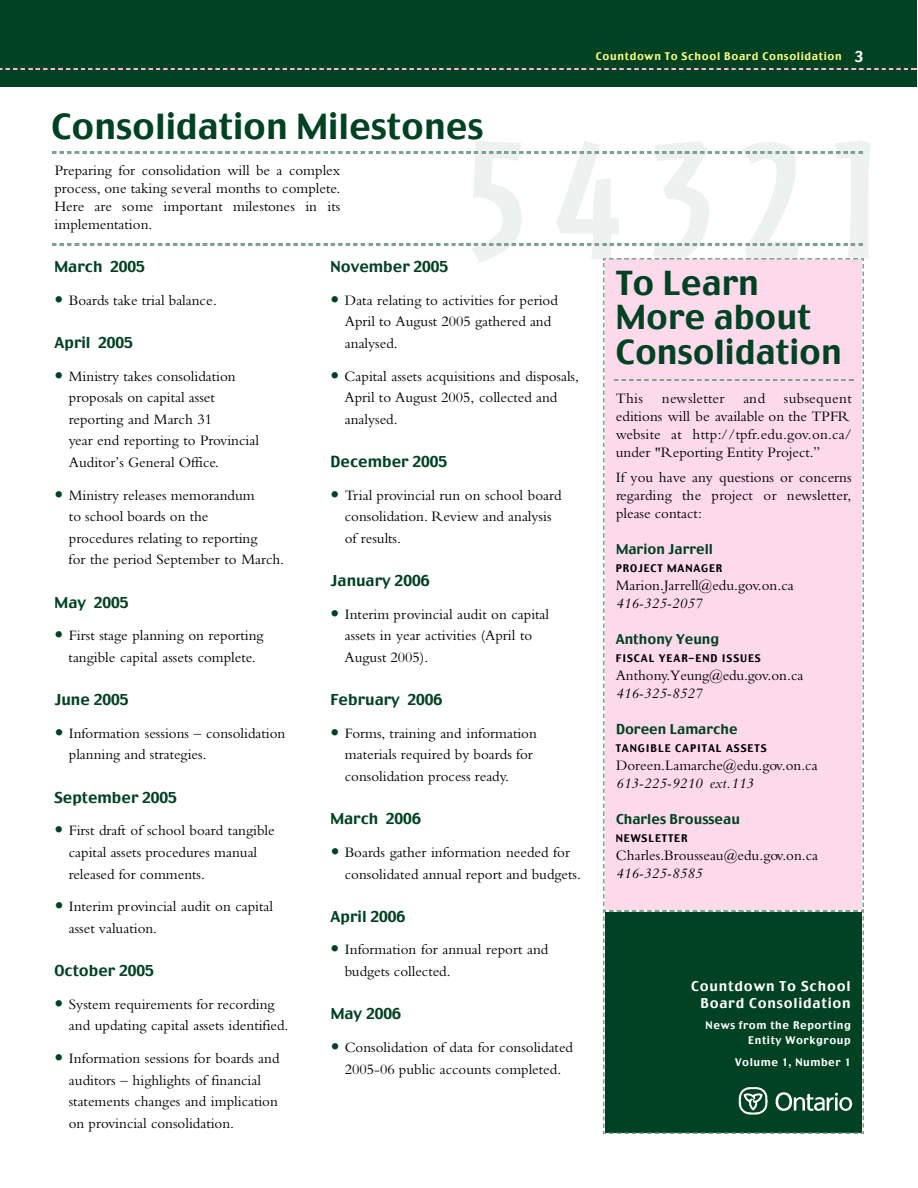
<style>
.page{position:relative;width:918px;height:1188px;background:#fff}
.page>*{position:absolute;margin:0;border:0;box-sizing:border-box;transform-origin:0 0}
.t1{font:34.5px "Charcoal";color:#014223}
.t2{font:33px/34.5px "Charcoal";color:#014223}
.t3{font:15px/21.6px "Bembo";color:#000}
.t4{font:15px "Charcoal";color:#014223}
.t5{font:italic 15px "Bembo";color:#000}
.t6{font:15px "Bembo";letter-spacing:.025em;color:#000}
.t7{font:13.5px "Charcoal";color:#014223}
.t8{font:13.5px/16.5px "Charcoal";letter-spacing:.055em;color:#fff;text-align:right}
.t9{font:10.5px "Charcoal";letter-spacing:.085em;color:#000}
.t10{font:10.5px/15px "Charcoal";letter-spacing:.06em;color:#fff;text-align:right}
.t11{font:10.5px "Charcoal";letter-spacing:.06em;color:#ffff80}
.s1{font-size:15px;color:#fff}
.s2{font-family:"Charcoal";color:#014223}
</style>
<div class="page">
<div style="left:604px;top:912px;width:259px;height:222px;background:#014223"></div>
<div style="left:0;top:0;width:917px;height:87px;background:#014223"></div>
<img style="left:53px;top:152px;width:810px;height:1px">
<img style="left:53px;top:244px;width:810px;height:1px">
<div style="left:604px;top:258px;width:259px;height:654px;background:#fdd9ec"></div>
<img style="left:615px;top:380px;width:238px;height:1px">
<img style="left:0;top:68px;width:917px;height:2px">
<img style="left:737px;top:1078px;width:127px;height:49px">
<p class="t11" style="left:596px;top:50px;width:269px">Countdown To School Board Consolidation <span class="s1">3</span></p>
<h1 class="t1" style="left:52px;top:105px;width:434px">Consolidation Milestones</h1>
<p class="t3" style="left:54px;top:163px;width:288px;line-height:18px;text-align:justify">Preparing for consolidation will be a complex process, one taking several months to complete.<br>H e re are some important milestones in its implementation.</p>
<p class="t4" style="left:55px;top:257px;width:92px">March 2005</p>
<p class="t3" style="left:54px;top:290px;width:164px"><span class="s2">•</span> Boards take trial balance.</p>
<p class="t4" style="left:55px;top:333px;width:80px">April 2005</p>
<p class="t3" style="left:69px;top:367px;width:192px;text-indent:-14px"><span class="s2">•</span> Ministry takes consolidation proposals on capital asset reporting and March 31<br>year end reporting to Provincial<br>Auditor’s General Office.</p>
<p class="t3" style="left:69px;top:485px;width:217px;text-indent:-14px"><span class="s2">•</span> Ministry releases memorandum<br>to school boards on the<br>procedures relating to reporting<br>for the period September to March.</p>
<p class="t4" style="left:55px;top:592px;width:75px">May 2005</p>
<p class="t3" style="left:55px;top:626px;width:211px;text-align:center"><span class="s2">•</span> First stage planning on reporting tangible capital assets complete.</p>
<p class="t4" style="left:55px;top:690px;width:76px">June 2005</p>
<p class="t3" style="left:69px;top:723px;width:218px;text-indent:-14px"><span class="s2">•</span> Information sessions – consolidation planning and strategies.</p>
<p class="t4" style="left:54px;top:788px;width:124px">September 2005</p>
<p class="t3" style="left:69px;top:821px;width:207px;text-indent:-14px"><span class="s2">•</span> First draft of school board tangible capital assets procedures manual released for comments.</p>
<p class="t3" style="left:69px;top:897px;width:206px;text-indent:-14px"><span class="s2">•</span> Interim provincial audit on capital asset valuation.</p>
<p class="t4" style="left:54px;top:961px;width:101px">October 2005</p>
<p class="t3" style="left:69px;top:995px;width:221px;text-indent:-14px"><span class="s2">•</span> System requirements for recording and updating capital assets identified.</p>
<p class="t3" style="left:69px;top:1049px;width:212px;text-indent:-14px"><span class="s2">•</span> Information sessions for boards and auditors – highlights of financial statements changes and implication on provincial consolidation.</p>
<p class="t4" style="left:331px;top:257px;width:119px">November 2005</p>
<p class="t3" style="left:345px;top:290px;width:215px;text-indent:-14px"><span class="s2">•</span> Data relating to activities for period<br>April to August 2005 gathered and analysed.</p>
<p class="t3" style="left:345px;top:367px;width:236px;text-indent:-14px"><span class="s2">•</span> Capital assets acquisitions and disposals,<br>April to August 2005, collected and analysed.</p>
<p class="t4" style="left:331px;top:452px;width:118px">December 2005</p>
<p class="t3" style="left:345px;top:485px;width:218px;text-indent:-14px"><span class="s2">•</span> Trial provincial run on school board consolidation. Review and analysis of results.</p>
<p class="t4" style="left:331px;top:571px;width:100px">January 2006</p>
<p class="t3" style="left:345px;top:605px;width:206px;text-indent:-14px"><span class="s2">•</span> Interim provincial audit on capital assets in year activities (April to<br>August 2005).</p>
<p class="t4" style="left:331px;top:690px;width:113px">February 2006</p>
<p class="t3" style="left:345px;top:723px;width:194px;text-indent:-14px"><span class="s2">•</span> Forms, training and information materials required by boards for consolidation process ready.</p>
<p class="t4" style="left:330px;top:809px;width:92px">March 2006</p>
<p class="t3" style="left:345px;top:843px;width:238px;text-indent:-14px"><span class="s2">•</span> Boards gather information needed for consolidated annual report and budgets.</p>
<p class="t4" style="left:331px;top:907px;width:76px">April 2006</p>
<p class="t3" style="left:345px;top:940px;width:205px;text-indent:-14px"><span class="s2">•</span> Information for annual report and budgets collected.</p>
<p class="t4" style="left:331px;top:1004px;width:72px">May 2006</p>
<p class="t3" style="left:331px;top:1038px;width:244px;text-align:center"><span class="s2">•</span> Consolidation of data for consolidated<br>2005-06 public accounts completed.</p>
<h2 class="t2" style="left:616px;top:265px;width:228px">To Learn<br>More about<br>Consolidation</h2>
<p class="t3" style="left:616px;top:389px;width:29px">This</p>
<p class="t6" style="left:662px;top:393px;width:64px">newsletter</p>
<p class="t3" style="left:616px;top:390px;width:238px;line-height:18px;text-indent:128px">and subsequent editions will be available on the TPFR website at http://tpfr. e d u . g ov. o n . c a / under "Reporting Entity Project.”</p>
<p class="t3" style="left:616px;top:470px;width:237px;line-height:18px;text-align:justify">If you have any questions or concerns re g a rding the project or new s l e t t e r, please contact:</p>
<p class="t7" style="left:616px;top:541px;width:99px">Marion Jarrell</p>
<p class="t9" style="left:616px;top:562px;width:108px">PROJECT MANAGER</p>
<p class="t3" style="left:616px;top:576px;width:179px">Marion.Jarrell@edu.gov.on.ca</p>
<p class="t5" style="left:616px;top:598px;width:88px">416-325-2057</p>
<p class="t7" style="left:616px;top:631px;width:105px">Anthony Yeung</p>
<p class="t9" style="left:616px;top:652px;width:147px">FISCAL YEAR-END ISSUES</p>
<p class="t3" style="left:616px;top:666px;width:189px">Anthony.Yeung@edu.gov.on.ca</p>
<p class="t5" style="left:616px;top:688px;width:88px">416-325-8527</p>
<p class="t7" style="left:616px;top:721px;width:123px">Doreen Lamarche</p>
<p class="t9" style="left:616px;top:742px;width:152px">TANGIBLE CAPITAL ASSETS</p>
<p class="t3" style="left:616px;top:756px;width:203px">Doreen.Lamarche@edu.gov.on.ca</p>
<p class="t5" style="left:616px;top:778px;width:139px">613-225-9210 ext.113</p>
<p class="t7" style="left:616px;top:811px;width:125px">Charles Brousseau</p>
<p class="t9" style="left:616px;top:832px;width:73px">N E W S L E T T E R</p>
<p class="t3" style="left:616px;top:846px;width:204px">Charles.Brousseau@edu.gov.on.ca</p>
<p class="t5" style="left:616px;top:868px;width:88px">416-325-8585</p>
<p class="t8" style="left:691px;top:978px;width:161px">Countdown To School<br>Board Consolidation</p>
<p class="t10" style="left:706px;top:1018px;width:147px">News from the Reporting<br>Entity Workgroup</p>
<p class="t10" style="left:735px;top:1055px;width:117px">Volume 1, Number 1</p>
</div>
